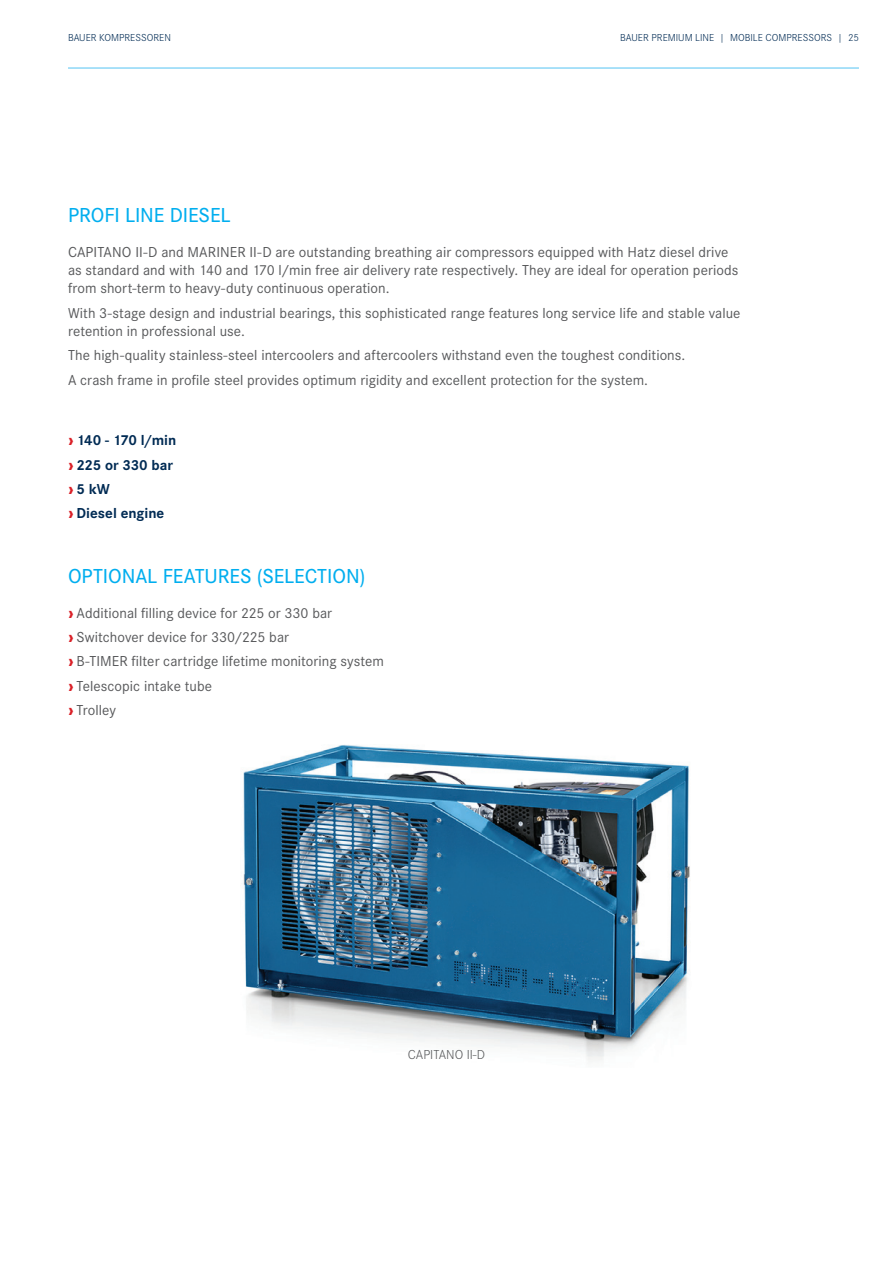
<style>
.page{position:relative;width:893px;height:1263px;background:#fff}
.page>*{position:absolute;margin:0;border:0;box-sizing:border-box;transform-origin:0 0}
.t1{font:500 21px "Corporate S";letter-spacing:-.005em;color:#00aeef}
.t2{font:15px/24.3px "Corporate S";letter-spacing:.005em;color:#57585a}
.t3{font:700 15px/24.3px "Corporate S";color:#002b54}
.t4{font:300 13.5px "Corporate S";color:#57585a}
.t5{font:300 10.5px "Corporate S";color:#002b54}
.s1{font-weight:800;color:#da2128}
</style>
<div class="page">
<hr style="left:68px;top:67px;width:791px;height:2px;background:#8dd7f7">
<img style="left:243px;top:745px;width:447px;height:315px">
<p class="t5" style="left:68px;top:30px;width:104px">BAUER KOMPRESSOREN</p>
<p class="t5" style="left:620px;top:30px;width:240px">BAUER PREMIUM LINE | MOBILE COMPRESSORS | 25</p>
<h1 class="t1" style="left:68px;top:200px;width:164px">PROFI LINE DIESEL</h1>
<p class="t2" style="left:68px;top:242px;width:672px;line-height:18px">CAPITANO II-D and MARINER II-D are outstanding breathing air compressors equipped with Hatz diesel drive as standard and with 140 and 170 l/min free air delivery rate respectively. They are ideal for operation periods from short-term to heavy-duty continuous operation.</p>
<p class="t2" style="left:68px;top:303px;width:674px;line-height:18px">With 3-stage design and industrial bearings, this sophisticated range features long service life and stable value retention in professional use.</p>
<p class="t2" style="left:68px;top:342px;width:619px">The high-quality stainless-steel intercoolers and aftercoolers withstand even the toughest conditions.<br>A crash frame in profile steel provides optimum rigidity and excellent protection for the system.</p>
<p class="t3" style="left:68px;top:427px;width:110px"><span class="s1">›</span> 140 - 170 l/min <span class="s1">›</span> 225 or 330 bar <span class="s1">›</span>5 kW<br><span class="s1">›</span> Diesel engine</p>
<h1 class="t1" style="left:68px;top:560px;width:299px">OPTIONAL FEATURES (SELECTION)</h1>
<p class="t2" style="left:68px;top:599px;width:317px"><span class="s1">›</span> Additional filling device for 225 or 330 bar<br><span class="s1">›</span> Switchover device for 330/225 bar<br><span class="s1">›</span> B-TIMER filter cartridge lifetime monitoring system <span class="s1">›</span> Telescopic intake tube<br><span class="s1">›</span> Trolley</p>
<p class="t4" style="left:408px;top:1045px;width:79px">CAPITANO II-D</p>
</div>
